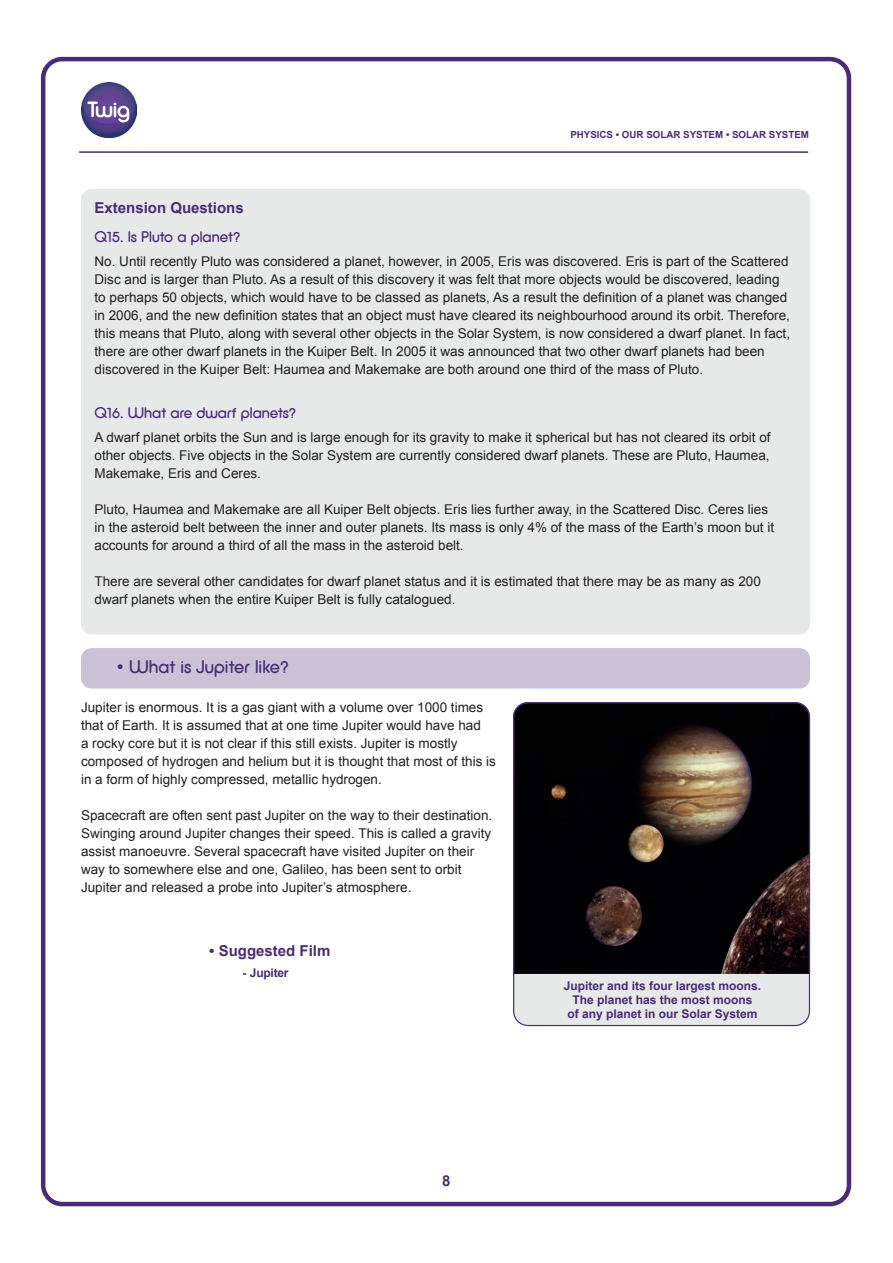
<style>
.page{position:relative;width:893px;height:1263px;background:#fff}
.page>*{position:absolute;margin:0;border:0;box-sizing:border-box;transform-origin:0 0}
.t1{font:18px "Defused";color:#492b76}
.t2{font:15px "Defused";color:#492b76}
.t3{font:700 15px "Arial";color:#492b76}
.t4{font:13.5px/18px "Arial";color:#231f20}
.t5{font:700 12px/14.4px "Arial";color:#492b76;text-align:center}
.t6{font:700 12px "Arial";letter-spacing:-.02em;color:#492b76}
.t7{font:700 9.75px "Arial";color:#492b76}
</style>
<div class="page">
<div style="left:41px;top:57px;width:810px;height:1149px;border:4px solid #492b76;border-radius:19px"></div>
<hr style="left:79px;top:151px;width:729px;height:2px;background:#492b76">
<img style="left:82px;top:83px;width:55px;height:55px">
<div style="left:81px;top:189px;width:729px;height:446px;background:#e7e9e9;border-radius:11px"></div>
<div style="left:81px;top:648px;width:729px;height:41px;background:#cac3d7;border-radius:11px"></div>
<img style="left:514px;top:703px;width:295px;height:271px">
<div style="left:514px;top:974px;width:295px;height:51px;background:#e7e9e9"></div>
<div style="left:513px;top:702px;width:297px;height:324px;border:1px solid #492b76;border-radius:14px"></div>
<p class="t7" style="left:570px;top:128px;width:240px">PHYSICS • OUR SOLAR SYSTEM • SOLAR SYSTEM</p>
<p class="t3" style="left:94px;top:198px;width:151px">Extension Questions</p>
<p class="t2" style="left:94px;top:228px;width:147px">Q15. Is Pluto a planet?</p>
<p class="t4" style="left:94px;top:253px;width:697px">No. Until recently Pluto was considered a planet, however, in 2005, Eris was discovered. Eris is part of the Scattered Disc and is larger than Pluto. As a result of this discovery it was felt that more objects would be discovered, leading to perhaps 50 objects, which would have to be classed as planets, As a result the definition of a planet was changed in 2006, and the new definition states that an object must have cleared its neighbourhood around its orbit. Therefore, this means that Pluto, along with several other objects in the Solar System, is now considered a dwarf planet. In fact, there are other dwarf planets in the Kuiper Belt. In 2005 it was announced that two other dwarf planets had been discovered in the Kuiper Belt: Haumea and Makemake are both around one third of the mass of Pluto.</p>
<p class="t2" style="left:94px;top:403px;width:203px">Q16. What are dwarf planets?</p>
<p class="t4" style="left:94px;top:428px;width:678px;text-align:justify">A dwarf planet orbits the Sun and is large enough for its gravity to make it spherical but has not cleared its orbit of other objects. Five objects in the Solar System are currently considered dwarf planets. These are Pluto, Haumea, Makemake, Eris and Ceres.</p>
<p class="t4" style="left:94px;top:500px;width:681px">Pluto, Haumea and Makemake are all Kuiper Belt objects. Eris lies further away, in the Scattered Disc. Ceres lies in the asteroid belt between the inner and outer planets. Its mass is only 4% of the mass of the Earth’s moon but it accounts for around a third of all the mass in the asteroid belt.</p>
<p class="t4" style="left:94px;top:572px;width:668px">There are several other candidates for dwarf planet status and it is estimated that there may be as many as 200 dwarf planets when the entire Kuiper Belt is fully catalogued.</p>
<h1 class="t1" style="left:116px;top:656px;width:174px">• What is Jupiter like?</h1>
<p class="t4" style="left:81px;top:698px;width:416px">Jupiter is enormous. It is a gas giant with a volume over 1000 times that of Earth. It is assumed that at one time Jupiter would have had<br>a rocky core but it is not clear if this still exists. Jupiter is mostly composed of hydrogen and helium but it is thought that most of this is in a form of highly compressed, metallic hydrogen.</p>
<p class="t4" style="left:81px;top:806px;width:413px">Spacecraft are often sent past Jupiter on the way to their destination.<br>Swinging around Jupiter changes their speed. This is called a gravity assist manoeuvre. Several spacecraft have visited Jupiter on their way to somewhere else and one, Galileo, has been sent to orbit Jupiter and released a probe into Jupiter’s atmosphere.</p>
<p class="t3" style="left:209px;top:941px;width:123px">• Suggested Film</p>
<p class="t6" style="left:243px;top:965px;width:47px">- Jupiter</p>
<p class="t3" style="left:442px;top:1170px;width:10px">8</p>
<p class="t5" style="left:564px;top:978px;width:199px">Jupiter and its four largest moons.<br>The planet has the most moons<br>of any planet in our Solar System</p>
</div>
